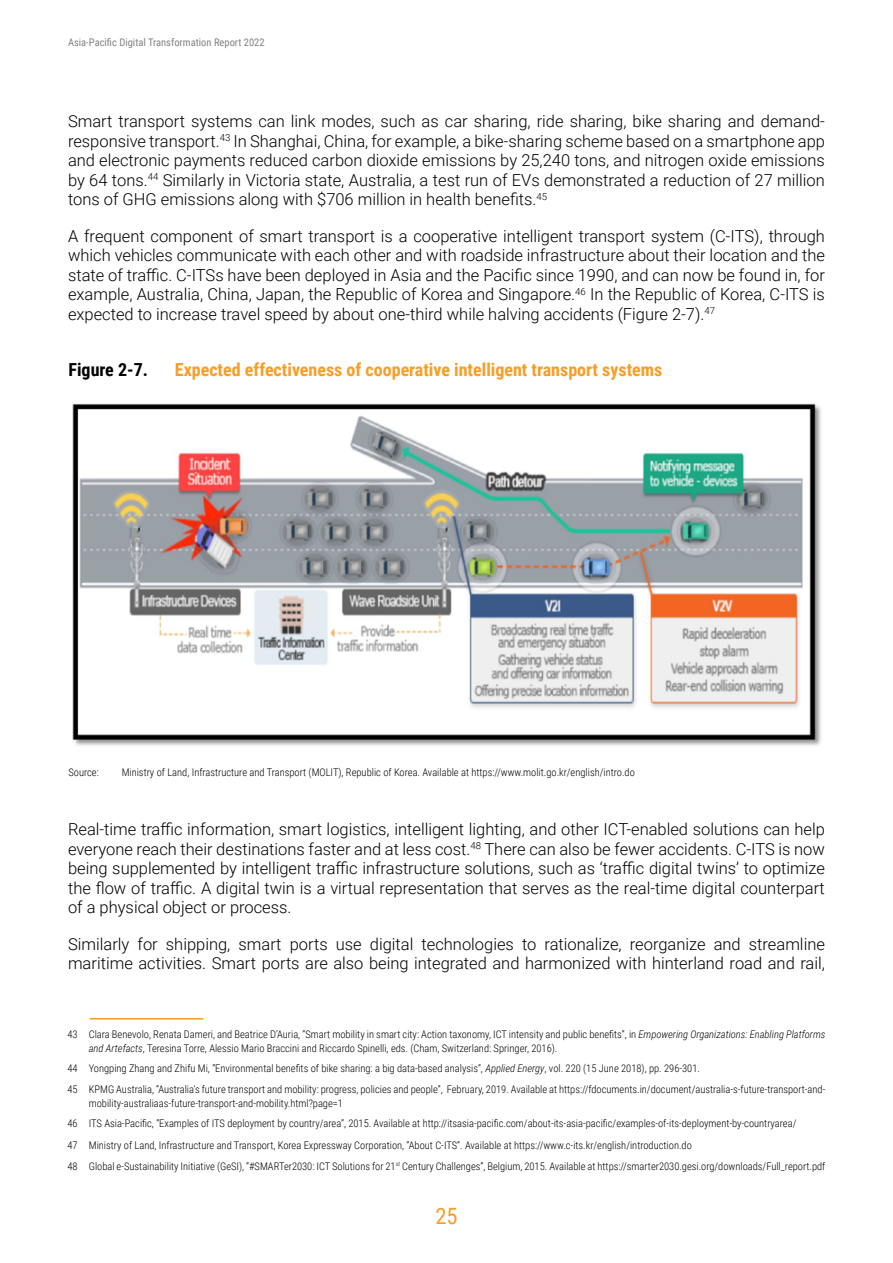
<style>
.page{position:relative;width:893px;height:1263px;background:#fff}
.page>*{position:absolute;margin:0;border:0;box-sizing:border-box;transform-origin:0 0}
.t1{font:22.5px "Roboto Condensed";color:#f99d24}
.t2{font:700 18px "Roboto Condensed";color:#f99d24}
.t3{font:700 18px "Roboto Condensed";color:#000}
.t4{font:300 16.5px/19.5px "Roboto";color:#000;text-align:justify}
.t5{font:300 10.5px/13.5px "Roboto Condensed";color:#000}
.t6{font:10.5px "Roboto Condensed";color:#808284}
.s1{font-style:italic}
</style>
<div class="page">
<hr style="left:90px;top:1018px;width:113px;height:1px;background:#f99d24">
<img style="left:72px;top:403px;width:749px;height:343px">
<p class="t6" style="left:68px;top:35px;width:198px">Asia-Pacific Digital Transformation Report 2022</p>
<p class="t4" style="left:68px;top:111px;width:758px">Smart transport systems can link modes, such as car sharing, ride sharing, bike sharing and demand&shy;responsive transport.<sup>43</sup> In Shanghai, China, for example, a bike-sharing scheme based on a smartphone app and electronic payments reduced carbon dioxide emissions by 25,240 tons, and nitrogen oxide emissions by 64 tons.<sup>44</sup> Similarly in Victoria state, Australia, a test run of EVs demonstrated a reduction of 27 million tons of GHG emissions along with $706 million in health benefits.<sup>45</sup></p>
<p class="t4" style="left:68px;top:225px;width:758px">A frequent component of smart transport is a cooperative intelligent transport system (C-ITS), through which vehicles communicate with each other and with roadside infrastructure about their location and the state of traffic. C-ITSs have been deployed in Asia and the Pacific since 1990, and can now be found in, for example, Australia, China, Japan, the Republic of Korea and Singapore.<sup>46</sup> In the Republic of Korea, C-ITS is expected to increase travel speed by about one-third while halving accidents (Figure 2-7).<sup>47</sup></p>
<p class="t3" style="left:69px;top:357px;width:81px">Figure 2-7.</p>
<p class="t2" style="left:175px;top:357px;width:489px">Expected effectiveness of cooperative intelligent transport systems</p>
<p class="t5" style="left:69px;top:765px;width:32px">Source:</p>
<p class="t5" style="left:122px;top:765px;width:515px">Ministry of Land, Infrastructure and Transport (MOLIT), Republic of Korea. Available at https://www.molit.go.kr/english/intro.do</p>
<p class="t4" style="left:68px;top:819px;width:758px">Real-time traffic information, smart logistics, intelligent lighting, and other ICT-enabled solutions can help everyone reach their destinations faster and at less cost.<sup>48</sup> There can also be fewer accidents. C-ITS is now being supplemented by intelligent traffic infrastructure solutions, such as ‘traffic digital twins’ to optimize the flow of traffic. A digital twin is a virtual representation that serves as the real-time digital counterpart of a physical object or process.</p>
<p class="t4" style="left:68px;top:934px;width:758px">Similarly for shipping, smart ports use digital technologies to rationalize, reorganize and streamline maritime activities. Smart ports are also being integrated and harmonized with hinterland road and rail,</p>
<p class="t5" style="left:89px;top:1027px;width:738px;text-indent:-21px">43 Clara Benevolo, Renata Dameri, and Beatrice D’Auria, “Smart mobility in smart city: Action taxonomy, ICT intensity and public benefits”, in <span class="s1">Empowering Organizations: Enabling Platforms and Artefacts</span>, Teresina Torre, Alessio Mario Braccini and Riccardo Spinelli, eds. (Cham, Switzerland: Springer, 2016).</p>
<p class="t5" style="left:89px;top:1082px;width:738px;text-indent:-21px">45 KPMG Australia, “Australia’s future transport and mobility: progress, policies and people”, February, 2019. Available at https://fdocuments.in/document/australia-s-future-transport-and&shy;mobility-australiaas-future-transport-and-mobility.html?page=1</p>
<p class="t5" style="left:68px;top:1112px;width:759px;line-height:21.3px">46 ITS Asia-Pacific, “Examples of ITS deployment by country/area”, 2015. Available at http://itsasia-pacific.com/about-its-asia-pacific/examples-of-its-deployment-by-countryarea/<br>47 Ministry of Land, Infrastructure and Transport, Korea Expressway Corporation, “About C-ITS”. Available at https://www.c-its.kr/english/introduction.do<br>48 Global e-Sustainability Initiative (GeSI), “#SMARTer2030: ICT Solutions for 21<sup>st</sup> Century Challenges”, Belgium, 2015. Available at https://smarter2030.gesi.org/downloads/Full_report.pdf</p>
<p class="t5" style="left:68px;top:1061px;width:634px">44 Yongping Zhang and Zhifu Mi, “Environmental benefits of bike sharing: a big data-based analysis”, <span class="s1">Applied Energy</span>, vol. 220 (15 June 2018), pp. 296-301.</p>
<h1 class="t1" style="left:435px;top:1200px;width:24px">25</h1>
</div>
